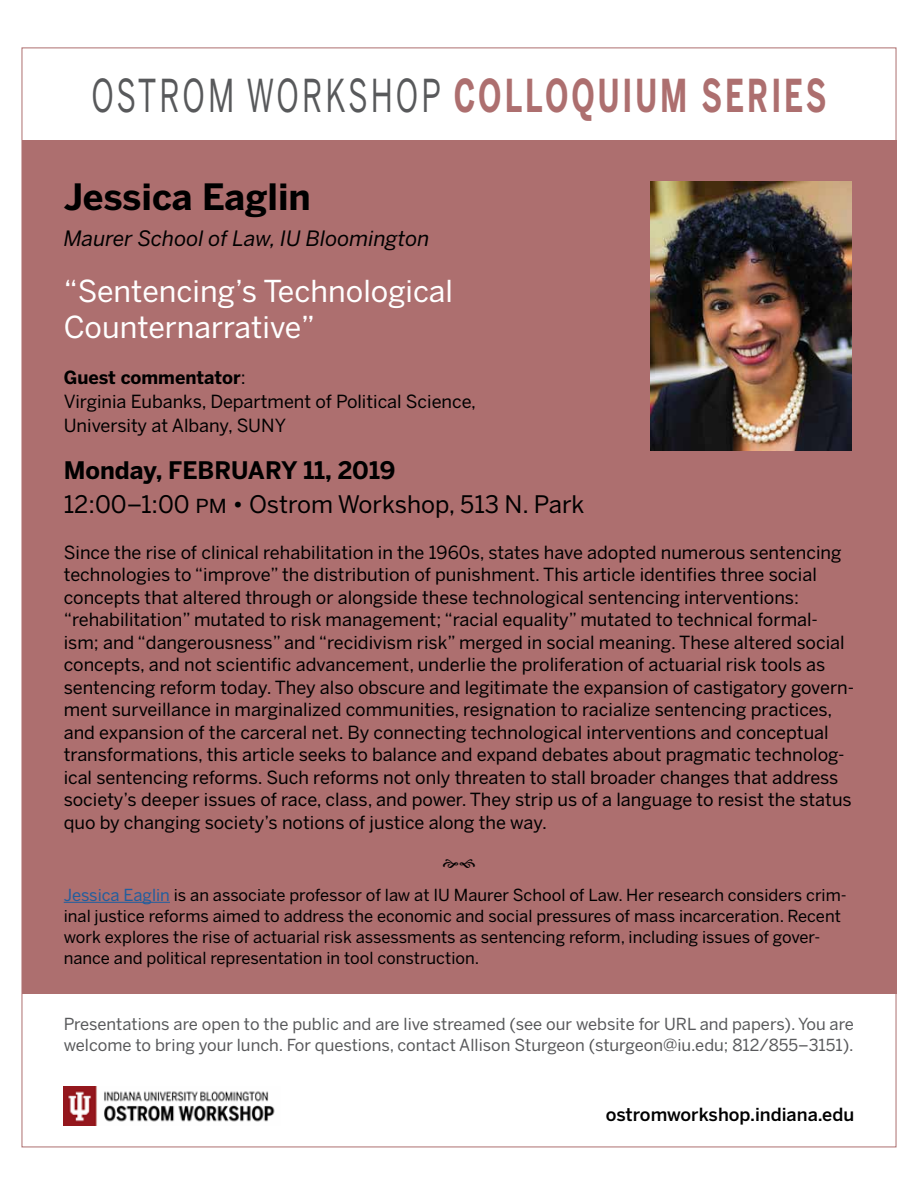
<style>
.page{position:relative;width:918px;height:1188px;background:#fff}
.page>*{position:absolute;margin:0;border:0;box-sizing:border-box;transform-origin:0 0}
.t1{font:700 45px "Benton Sans";letter-spacing:.1em;color:#ad6f6f;scale:.67 1}
.t2{font:700 36px "Benton Sans";color:#000}
.t3{font:30px/36px "Benton Sans";color:#fff}
.t4{font:24px "Benton Sans";color:#000}
.t5{font:700 24px "Benton Sans";color:#000}
.t6{font:italic 21px "Benton Sans";color:#000}
.t7{font:18px/22.5px "Benton Sans";color:#000}
.t8{font:500 18px "Benton Sans";color:#000}
.t9{font:16.5px/21px "Benton Sans";color:#000}
.t10{font:16.5px/21px "Benton Sans";color:#58595b}
.s1{font-weight:400;color:#58595b}
.s2{font-weight:700}
.s3{color:#215e9e}
</style>
<div class="page">
<div style="left:22px;top:140px;width:874px;height:854px;background:#ad6f6f"></div>
<hr style="left:64px;top:902px;width:106px;height:1px;background:#215e9e">
<img style="left:64px;top:1087px;width:211px;height:38px">
<img style="left:650px;top:182px;width:201px;height:269px">
<h1 class="t1" style="left:91px;top:68px;width:1099px"><span class="s1">OSTROM WORKSHOP</span> COLLOQUIUM SERIES</h1>
<h2 class="t2" style="left:64px;top:174px;width:249px">Jessica Eaglin</h2>
<p class="t6" style="left:64px;top:226px;width:367px">Maurer School of Law, IU Bloomington</p>
<h3 class="t3" style="left:64px;top:273px;width:391px">“Sentencing’s Technological<br>Counternarrative”</h3>
<p class="t7" style="left:64px;top:365px;width:414px;line-height:24px"><span class="s2">Guest commentator</span>:<br>Virginia Eubanks, Department of Political Science,<br>University at Albany, SUNY</p>
<h3 class="t5" style="left:64px;top:456px;width:333px">Monday, FEBRUARY 11, 2019</h3>
<h3 class="t4" style="left:64px;top:489px;width:522px">12:00–1:00 pm • Ostrom Workshop, 513 N. Park</h3>
<p class="t7" style="left:64px;top:541px;width:792px">Since the rise of clinical rehabilitation in the 1960s, states have adopted numerous sentencing technologies to “improve” the distribution of punishment. This article identifies three social concepts that altered through or alongside these technological sentencing interventions: “rehabilitation” mutated to risk management; “racial equality” mutated to technical formal&shy;ism; and “dangerousness” and “recidivism risk” merged in social meaning. These altered social concepts, and not scientific advancement, underlie the proliferation of actuarial risk tools as sentencing reform today. They also obscure and legitimate the expansion of castigatory govern&shy;ment surveillance in marginalized communities, resignation to racialize sentencing practices, and expansion of the carceral net. By connecting technological interventions and conceptual transformations, this article seeks to balance and expand debates about pragmatic technolog&shy;ical sentencing reforms. Such reforms not only threaten to stall broader changes that address society’s deeper issues of race, class, and power. They strip us of a language to resist the status quo by changing society’s notions of justice along the way.</p>
<p class="t9" style="left:64px;top:884px;width:785px"><span class="s3">Jessica Eaglin</span> is an associate professor of law at IU Maurer School of Law. Her research considers crim&shy;inal justice reforms aimed to address the economic and social pressures of mass incarceration. Recent work explores the rise of actuarial risk assessments as sentencing reform, including issues of gover&shy;nance and political representation in tool construction.</p>
<p class="t10" style="left:64px;top:1014px;width:792px">Presentations are open to the public and are live streamed (see our website for URL and papers). You are welcome to bring your lunch. For questions, contact Allison Sturgeon (sturgeon@iu.edu; 812/855–3151).</p>
<p class="t8" style="left:606px;top:1104px;width:250px">ostromworkshop.indiana.edu</p>
</div>
